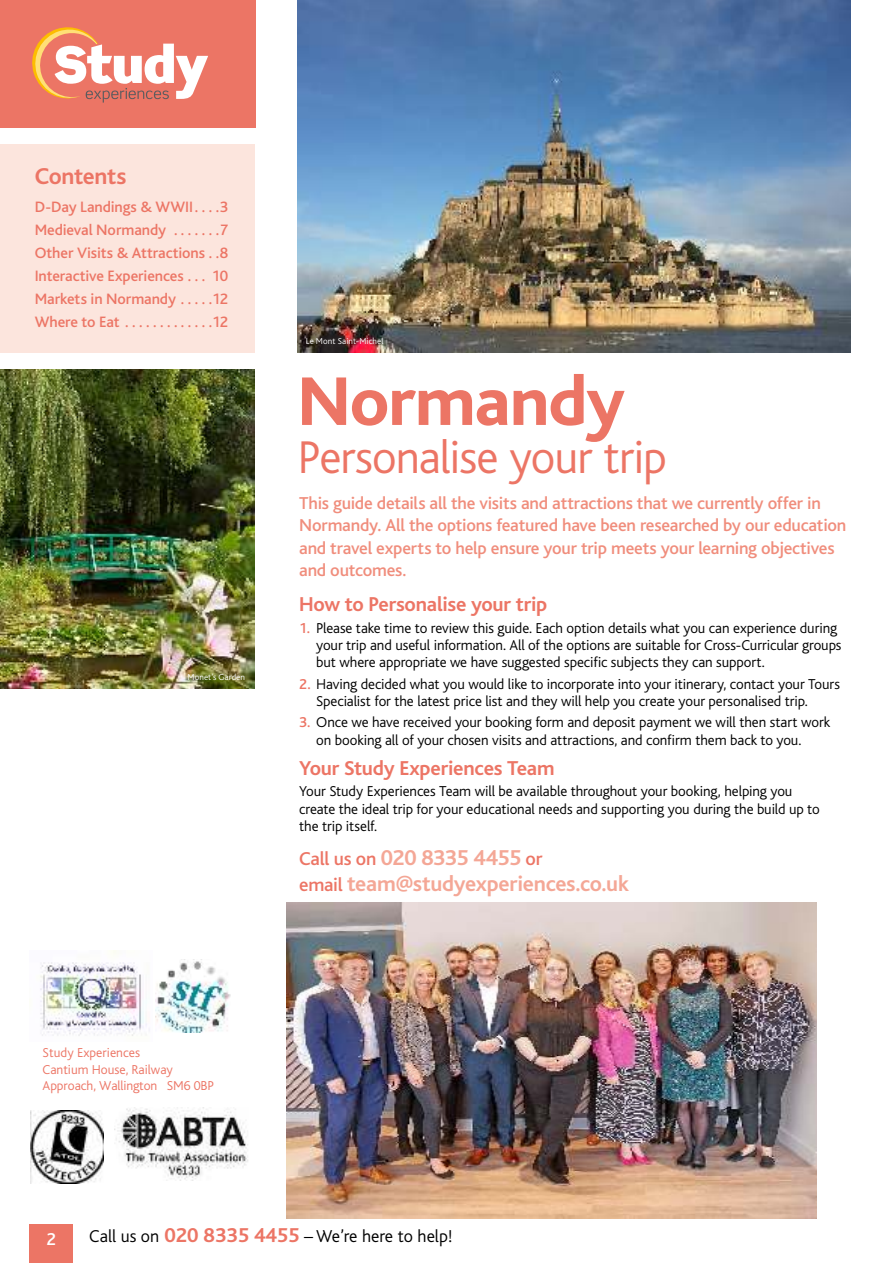
<style>
.page{position:relative;width:893px;height:1263px;background:#fff}
.page>*{position:absolute;margin:0;border:0;box-sizing:border-box;transform-origin:0 0}
.t1{font:800 72px "Bliss";letter-spacing:-.015em;color:#ec7565}
.t2{font:300 48px "Bliss";letter-spacing:-.02em;color:#ec7565}
.t3{font:700 24px "Bliss";letter-spacing:-.015em;color:#ec7565}
.t4{font:700 22.5px/25.8px "Bliss";letter-spacing:-.015em;color:#f4a796}
.t5{font:700 21px "Bliss";letter-spacing:-.01em;color:#ec7565}
.t6{font:500 18px/22.5px "Bliss";letter-spacing:-.01em;color:#f08d7c}
.t7{font:300 18px "Bliss";color:#000}
.t8{font:500 18px "Bliss";color:#fff}
.t9{font:500 15.75px/23.1px "Bliss";letter-spacing:-.005em;color:#ec7565;text-align:justify}
.t10{font:300 15px/17.2px "Bliss";letter-spacing:-.005em;color:#000}
.t11{font:300 13.5px/16.2px "Bliss";color:#ec7565}
.t12{font:300 9px "Bliss";letter-spacing:.01em;color:#fff}
.s1{font-weight:500;color:#ec7565}
.s2{font-weight:500;font-size:19.5px;color:#ec7565}
.s3{font-weight:700;font-size:21px;color:#ec7565}
</style>
<div class="page">
<div style="left:30px;top:1225px;width:43px;height:38px;background:#ec7565"></div>
<div style="left:0;top:0;width:255px;height:128px;background:#ec7565"></div>
<svg style="left:32px;top:27px;width:176px;height:76px"></svg>
<div style="left:0;top:145px;width:254px;height:208px;background:#fce5dd"></div>
<img style="left:298px;top:0;width:552px;height:353px">
<img style="left:0;top:370px;width:254px;height:319px">
<img style="left:156px;top:959px;width:75px;height:73px">
<img style="left:40px;top:951px;width:110px;height:85px">
<img style="left:115px;top:1107px;width:133px;height:74px">
<img style="left:30px;top:1110px;width:73px;height:73px">
<img style="left:286px;top:903px;width:531px;height:315px">
<h3 class="t3" style="left:35px;top:167px;width:93px">Contents</h3>
<p class="t9" style="left:35px;top:196px;width:195px">D-Day Landings &amp; WWII . . . .3<br>Medieval Normandy . . . . . . .7<br>Other Visits &amp; Attractions . .8<br>Interactive Experiences . . . 10<br>Markets in Normandy . . . . .12<br>Where to Eat .............12</p>
<p class="t12" style="left:187px;top:673px;width:59px">Monet’s Garden</p>
<p class="t12" style="left:306px;top:336px;width:79px">Le Mont Saint-Michel</p>
<h1 class="t1" style="left:298px;top:374px;width:329px">Normandy</h1>
<h2 class="t2" style="left:298px;top:432px;width:371px">Personalise your trip</h2>
<p class="t6" style="left:299px;top:493px;width:549px">This guide details all the visits and attractions that we currently offer in Normandy. All the options featured have been researched by our education and travel experts to help ensure your trip meets your learning objectives and outcomes.</p>
<h3 class="t5" style="left:299px;top:596px;width:250px">How to Personalise your trip</h3>
<p class="t10" style="left:316px;top:619px;width:527px;text-indent:-17px"><span class="s1">1.</span> Please take time to review this guide. Each option details what you can experience during your trip and useful information. All of the options are suitable for Cross-Curricular groups but where appropriate we have suggested specific subjects they can support.</p>
<p class="t10" style="left:316px;top:675px;width:525px;text-indent:-17px"><span class="s1">2.</span> Having decided what you would like to incorporate into your itinerary, contact your Tours<br>Specialist for the latest price list and they will help you create your personalised trip.</p>
<p class="t10" style="left:316px;top:714px;width:515px;text-indent:-17px"><span class="s1">3.</span> Once we have received your booking form and deposit payment we will then start work on booking all of your chosen visits and attractions, and confirm them back to you.</p>
<h3 class="t5" style="left:299px;top:760px;width:257px">Your Study Experiences Team</h3>
<p class="t10" style="left:299px;top:783px;width:522px">Your Study Experiences Team will be available throughout your booking, helping you create the ideal trip for your educational needs and supporting you during the build up to the trip itself.</p>
<h3 class="t4" style="left:299px;top:847px;width:331px"><span class="s2">Call us on</span> 020 8335 4455 <span class="s2">or<br>email</span> team@studyexperiences.co.uk</h3>
<p class="t11" style="left:43px;top:1045px;width:173px">Study Experiences<br>Cantium House, Railway<br>Approach, Wallington SM6 0BP</p>
<p class="t8" style="left:47px;top:1232px;width:11px">2</p>
<p class="t7" style="left:89px;top:1226px;width:365px">Call us on <span class="s3">020 8335 4455</span> – We’re here to help!</p>
</div>
